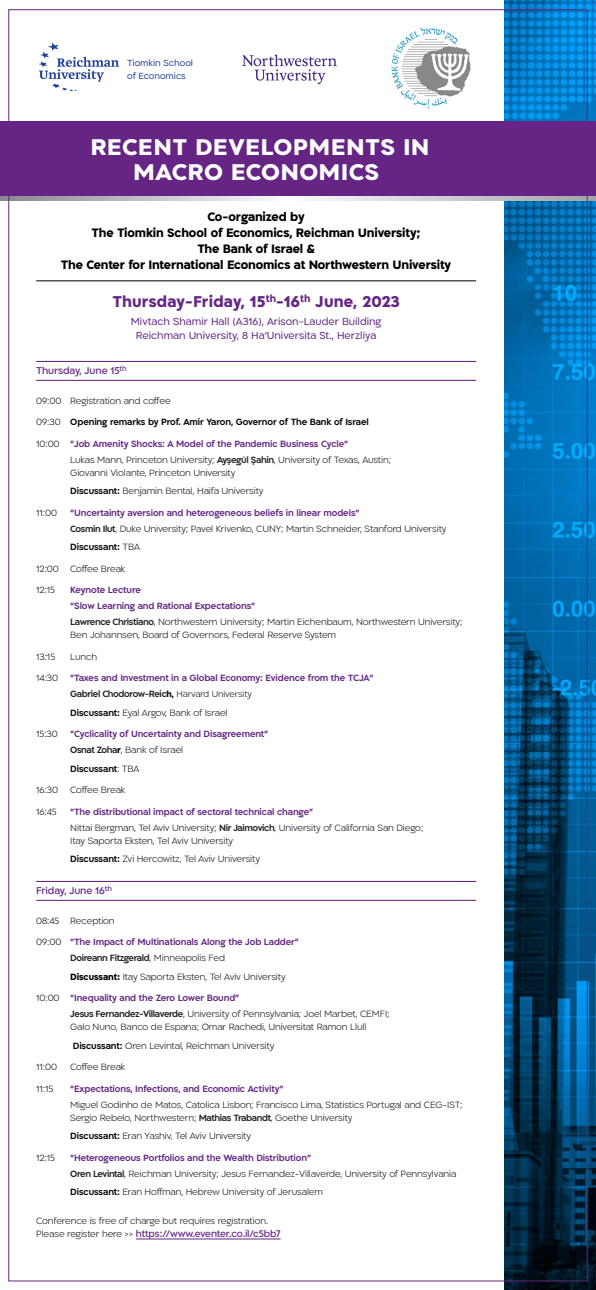
<style>
.page{position:relative;width:596px;height:1290px;background:#fff}
.page>*{position:absolute;margin:0;border:0;box-sizing:border-box;transform-origin:0 0}
.eng_running_1{font:700 26.1px "Ploni DL1.1 AAA";letter-spacing:.01em;color:#fff;scale:1.06 1}
.eng_running_1-2{font:700 18px "Ploni DL1.1 AAA";letter-spacing:.01em;color:#662584}
.eng_running_1-3{font:700 14px "Ploni DL1.1 AAA";letter-spacing:-.01em;color:#000}
.eng_running_1-4{font:11.7px "Ploni DL1.1 AAA";color:#662584}
.eng_running_1-5{font:700 11.7px "Ploni DL1.1 AAA";color:#662584}
.eng_tab_1{font:500 11.3px "Ploni DL1.1 AAA";letter-spacing:-.01em;color:#662584}
.eng_tab_1-2{font:500 11px "Ploni DL1.1 AAA";letter-spacing:-.015em;color:#662584}
.eng_tab_1-3{font:300 10.4px "Ploni DL1.1 AAA";letter-spacing:-.01em;color:#000}
.eng_tab_1-4{font:10.4px "Ploni DL1.1 AAA D Bold";letter-spacing:-.01em;color:#662584}
.eng_tab_1-5{font:10.4px "Ploni DL1.1 AAA D Bold";letter-spacing:-.01em;color:#000}
.eng_tab_1-6{font:10.4px "Ploni DL1.1 AAA D Bold";letter-spacing:-.035em;color:#212121}
.t1{font:10.1px "Ploni DL1.1 AAA";color:#21409a}
.eng_tab_1-7{font:500 8.2px "Ploni DL1.1 AAA";color:#662584}
.s1{font-family:"Ploni DL1.1 AAA D Bold";font-weight:400;color:#212121}
.s2{font-family:"Ploni DL1.1 AAA D Bold";font-weight:400}
.s3{font-family:"Ploni DL1.1 AAA";font-weight:300}
.s4{font-family:"Ploni DL1.1 AAA";font-weight:700;font-size:9.9px;color:#000}
.s5{font-family:"Ploni DL1.1 AAA";font-weight:300;font-size:9.9px;color:#000}
.s6{font-weight:700}
.s7{font-family:"Ploni DL1.1 AAA";font-weight:300;color:#000}
.s8{font-weight:300;font-size:10.4px;color:#000}
</style>
<div class="page">
<img style="left:504px;top:200px;width:91px;height:1090px">
<img style="left:504px;top:0;width:91px;height:122px">
<div style="left:0;top:122px;width:595px;height:74px;background:#662584"></div>
<svg style="left:0;top:196px;width:595px;height:4px"></svg>
<hr style="left:36px;top:280px;width:440px;height:1px;background:#000">
<svg style="left:242px;top:54px;width:95px;height:30px"></svg>
<svg style="left:39px;top:43px;width:80px;height:48px"></svg>
<img style="left:391px;top:27px;width:80px;height:82px">
<hr style="left:36px;top:361px;width:440px;height:1px;background:#662584">
<hr style="left:36px;top:380px;width:440px;height:1px;background:#662584">
<hr style="left:36px;top:881px;width:440px;height:1px;background:#662584">
<hr style="left:36px;top:900px;width:440px;height:1px;background:#662584">
<hr style="left:136px;top:1238px;width:144px;height:1px;background:#662584">
<p class="t1" style="left:127px;top:57px;width:67px">Tiomkin School</p>
<p class="t1" style="left:127px;top:70px;width:60px">of Economics</p>
<p class="eng_running_1" style="left:90px;top:129px;width:321px">RECENT DEVELOPMENTS IN</p>
<p class="eng_running_1" style="left:133px;top:154px;width:233px">MACRO ECONOMICS</p>
<p class="eng_running_1-3" style="left:207px;top:207px;width:98px">Co-organized by</p>
<p class="eng_running_1-3" style="left:91px;top:223px;width:330px">The Tiomkin School of Economics, Reichman University;</p>
<p class="eng_running_1-3" style="left:197px;top:239px;width:119px">The Bank of Israel &amp;</p>
<p class="eng_running_1-3" style="left:61px;top:255px;width:391px">The Center for International Economics at Northwestern University</p>
<p class="eng_running_1-2" style="left:315px;top:289px;width:86px">June, 2023</p>
<p class="eng_running_1-5" style="left:265px;top:290px;width:12px">th</p>
<p class="eng_running_1-5" style="left:300px;top:290px;width:12px">th</p>
<p class="eng_running_1-2" style="left:112px;top:289px;width:154px">Thursday-Friday, 15</p>
<p class="eng_running_1-4" style="left:131px;top:314px;width:252px">Mivtach Shamir Hall A( 316 ,) Arison-Lauder Building</p>
<p class="eng_running_1-4" style="left:136px;top:328px;width:242px">Reichman University 8, Ha’Universita St., Herzliya</p>
<p class="eng_running_1-2" style="left:276px;top:289px;width:25px">-16</p>
<p class="eng_tab_1-7" style="left:120px;top:363px;width:9px">th</p>
<p class="eng_tab_1" style="left:36px;top:364px;width:85px">Thursday, June 15</p>
<p class="eng_tab_1-3" style="left:70px;top:395px;width:102px">Registration and coffee</p>
<p class="eng_tab_1-3" style="left:36px;top:395px;width:27px">09:00</p>
<p class="eng_tab_1-3" style="left:36px;top:417px;width:26px">09:30</p>
<p class="eng_tab_1-3" style="left:36px;top:438px;width:25px">10:00</p>
<p class="eng_tab_1-3" style="left:36px;top:507px;width:22px">11:00</p>
<p class="eng_tab_1-3" style="left:36px;top:563px;width:24px">12:00</p>
<p class="eng_tab_1-3" style="left:36px;top:585px;width:20px">12:15</p>
<p class="eng_tab_1-3" style="left:36px;top:651px;width:21px">13:15</p>
<p class="eng_tab_1-3" style="left:36px;top:672px;width:24px">14:30</p>
<p class="eng_tab_1-3" style="left:36px;top:728px;width:23px">15:30</p>
<p class="eng_tab_1-3" style="left:36px;top:784px;width:23px">16:30</p>
<p class="eng_tab_1-3" style="left:36px;top:806px;width:22px">16:45</p>
<p class="eng_tab_1-5" style="left:70px;top:416px;width:300px">Opening remarks by Prof. Amir Yaron, Governor of The Bank of Israel</p>
<p class="eng_tab_1-4" style="left:70px;top:437px;width:279px">“Job Amenity Shocks A: Model of the Pandemic Business Cycle“</p>
<p class="eng_tab_1-3" style="left:70px;top:454px;width:322px">Lukas Mann, Princeton University; <span class="s1">Ayşegül Şahin</span>, University of Texas, Austin;</p>
<p class="eng_tab_1-3" style="left:70px;top:467px;width:166px">Giovanni Violante, Princeton University</p>
<p class="eng_tab_1-3" style="left:70px;top:486px;width:195px"><span class="s2">Discussant:</span> Benjamin Bental, Haifa University</p>
<p class="eng_tab_1-4" style="left:70px;top:506px;width:290px">“Uncertainty aversion and heterogeneous beliefs in linear models“</p>
<p class="eng_tab_1-3" style="left:70px;top:523px;width:377px"><span class="s1">Cosmin Ilut</span>, Duke University; Pavel Krivenko, CUNY; Martin Schneider, Stanford University</p>
<p class="eng_tab_1-5" style="left:70px;top:541px;width:71px">Discussant: <span class="s3">TBA</span></p>
<p class="eng_tab_1-3" style="left:70px;top:563px;width:57px">Coffee Break</p>
<p class="eng_tab_1-4" style="left:70px;top:584px;width:72px">Keynote Lecture</p>
<p class="eng_tab_1-4" style="left:70px;top:600px;width:186px">“Slow Learning and Rational Expectations“</p>
<p class="eng_tab_1-3" style="left:70px;top:616px;width:393px"><span class="s1">Lawrence Christiano</span>, Northwestern University; Martin Eichenbaum, Northwestern University;</p>
<p class="eng_tab_1-3" style="left:70px;top:629px;width:267px">Ben Johannsen, Board of Governors, Federal Reserve System</p>
<p class="eng_tab_1-3" style="left:70px;top:651px;width:28px">Lunch</p>
<p class="eng_tab_1-4" style="left:70px;top:671px;width:304px">“Taxes and Investment in a Global Economy: Evidence from the TCJA“</p>
<p class="eng_tab_1-6" style="left:70px;top:687px;width:183px">Gabriel Chodorow-Reic<span class="s4">h,</span> <span class="s5">Harvard University</span></p>
<p class="eng_tab_1-3" style="left:70px;top:707px;width:159px"><span class="s2">Discussant:</span> Eyal Argov, Bank of Israel</p>
<p class="eng_tab_1-4" style="left:70px;top:727px;width:199px">“Cyclicality of Uncertainty and Disagreement“</p>
<p class="eng_tab_1-3" style="left:70px;top:744px;width:114px"><span class="s1">Osnat Zoha</span><span class="s6">r</span>, Bank of Israel</p>
<p class="eng_tab_1-5" style="left:70px;top:762px;width:71px">Discussant<span class="s3">: TBA</span></p>
<p class="eng_tab_1-3" style="left:70px;top:784px;width:57px">Coffee Break</p>
<p class="eng_tab_1-4" style="left:70px;top:805px;width:244px">“The distributional impact of sectoral technical change“</p>
<p class="eng_tab_1-3" style="left:70px;top:822px;width:354px">Nittai Bergman, Tel Aviv University; <span class="s1">Nir Jaimovich</span>, University of California San Diego;</p>
<p class="eng_tab_1-3" style="left:70px;top:835px;width:164px">Itay Saporta Eksten, Tel Aviv University</p>
<p class="eng_tab_1-3" style="left:70px;top:853px;width:191px"><span class="s2">Discussant:</span> Zvi Hercowitz, Tel Aviv University</p>
<p class="eng_tab_1-7" style="left:105px;top:883px;width:9px">th</p>
<p class="eng_tab_1" style="left:36px;top:884px;width:70px">Friday, June 16</p>
<p class="eng_tab_1-3" style="left:70px;top:915px;width:46px">Reception</p>
<p class="eng_tab_1-3" style="left:36px;top:915px;width:25px">08:45</p>
<p class="eng_tab_1-3" style="left:36px;top:936px;width:27px">09:00</p>
<p class="eng_tab_1-3" style="left:36px;top:992px;width:25px">10:00</p>
<p class="eng_tab_1-3" style="left:36px;top:1061px;width:22px">11:00</p>
<p class="eng_tab_1-3" style="left:36px;top:1083px;width:19px">11:15</p>
<p class="eng_tab_1-3" style="left:36px;top:1152px;width:20px">12:15</p>
<p class="eng_tab_1-4" style="left:70px;top:936px;width:230px">“The Impact of Multinationals Along the Job Ladder“</p>
<p class="eng_tab_1-6" style="left:70px;top:951px;width:156px">Doireann Fitzgerald<span class="s7">, Minneapolis Fed</span></p>
<p class="eng_tab_1-3" style="left:70px;top:971px;width:217px"><span class="s6">Discussant:</span> Itay Saporta Eksten, Tel Aviv University</p>
<p class="eng_tab_1-4" style="left:70px;top:992px;width:170px">“Inequality and the Zero Lower Bound“</p>
<p class="eng_tab_1-3" style="left:70px;top:1008px;width:321px"><span class="s1">Jesus Fernandez-Villaverde</span>, University of Pennsylvania; Joel Marbet, CEMFI;</p>
<p class="eng_tab_1-3" style="left:70px;top:1021px;width:297px">Galo Nuno, Banco de Espana; Omar Rachedi, Universitat Ramon Llull</p>
<p class="eng_tab_1-3" style="left:73px;top:1040px;width:203px"><span class="s2">Discussant:</span> Oren Levintal, Reichman University</p>
<p class="eng_tab_1-3" style="left:70px;top:1061px;width:57px">Coffee Break</p>
<p class="eng_tab_1-4" style="left:70px;top:1082px;width:214px">“Expectations, Infections, and Economic Activity“</p>
<p class="eng_tab_1-3" style="left:70px;top:1099px;width:393px">Miguel Godinho de Matos, Catolica Lisbon; Francisco Lima, Statistics Portugal and CEG-IST;</p>
<p class="eng_tab_1-3" style="left:70px;top:1112px;width:283px">Sergio Rebelo, Northwestern; <span class="s1">Mathias Trabandt</span>, Goethe University</p>
<p class="eng_tab_1-3" style="left:70px;top:1130px;width:182px"><span class="s2">Discussant:</span> Eran Yashiv, Tel Aviv University</p>
<p class="eng_tab_1-4" style="left:70px;top:1151px;width:242px">“Heterogeneous Portfolios and the Wealth Distribution“</p>
<p class="eng_tab_1-3" style="left:70px;top:1168px;width:387px"><span class="s1">Oren Levintal</span>, Reichman University; Jesus Fernandez-Villaverde, University of Pennsylvania</p>
<p class="eng_tab_1-3" style="left:70px;top:1186px;width:254px"><span class="s2">Discussant:</span> Eran Hoffman, Hebrew University of Jerusalem</p>
<p class="eng_tab_1-3" style="left:36px;top:1215px;width:233px">Conference is free of charge but requires registration.</p>
<p class="eng_tab_1-2" style="left:36px;top:1227px;width:246px"><span class="s8">Please register here &gt;&gt;</span> https://www.eventer. c o 5c/i l . b b 7</p>
</div>
